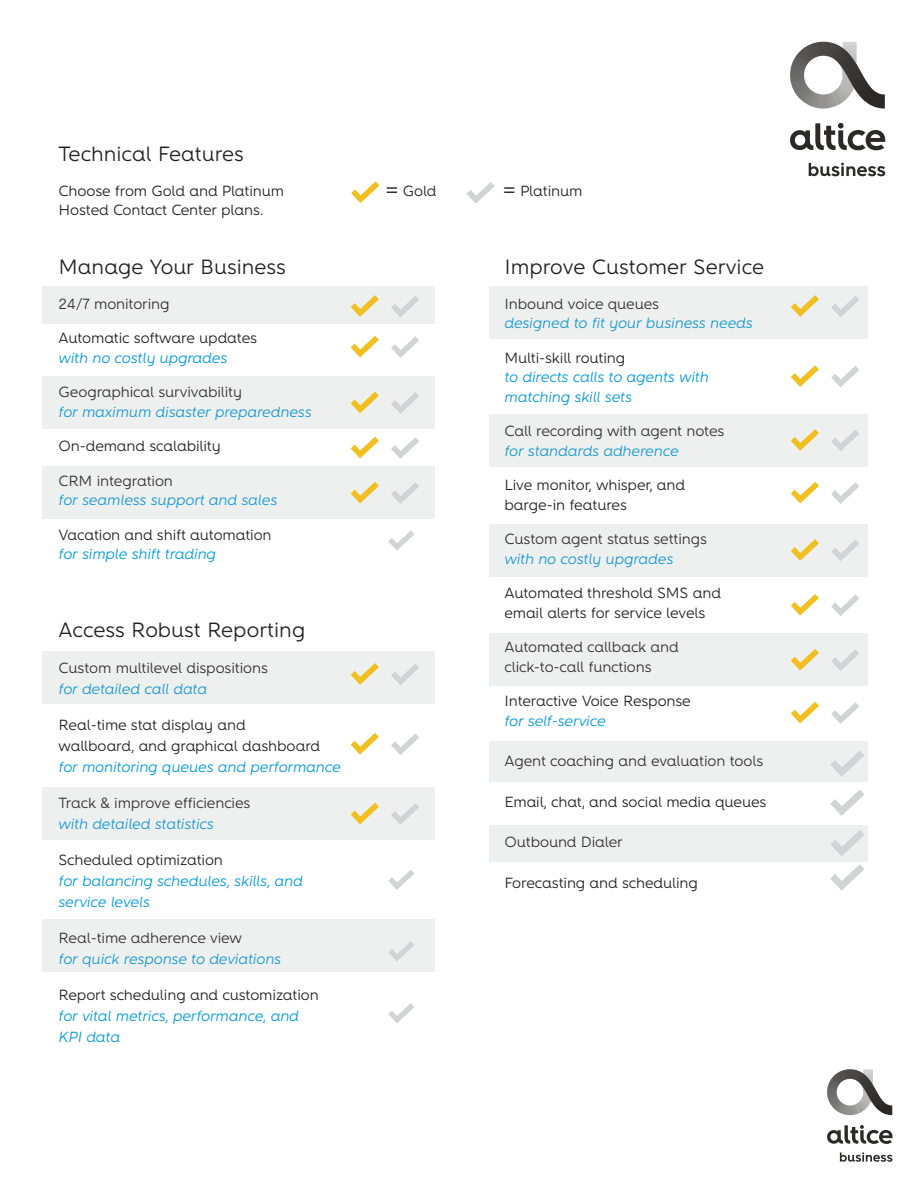
<style>
.page{position:relative;width:918px;height:1188px;background:#fff}
.page>*{position:absolute;margin:0;border:0;box-sizing:border-box;transform-origin:0 0}
.t1{font:21px "Altice";color:#231f20}
.t2{font:15px/19.5px "Altice";letter-spacing:-.01em;color:#231f20}
.t3{font:italic 15px/21px "Altice";letter-spacing:-.01em;color:#009bdf}
.s1{font-size:21px}
</style>
<div class="page">
<div style="left:43px;top:286px;width:392px;height:38px;background:#eeefef"></div>
<div style="left:43px;top:376px;width:392px;height:53px;background:#eeefef"></div>
<div style="left:489px;top:286px;width:379px;height:53px;background:#eeefef"></div>
<div style="left:489px;top:414px;width:379px;height:53px;background:#eeefef"></div>
<div style="left:489px;top:524px;width:379px;height:53px;background:#eeefef"></div>
<div style="left:489px;top:634px;width:379px;height:52px;background:#eeefef"></div>
<div style="left:489px;top:741px;width:379px;height:41px;background:#eeefef"></div>
<div style="left:489px;top:825px;width:379px;height:36px;background:#eeefef"></div>
<div style="left:43px;top:466px;width:392px;height:53px;background:#eeefef"></div>
<div style="left:43px;top:651px;width:392px;height:53px;background:#eeefef"></div>
<div style="left:43px;top:787px;width:392px;height:53px;background:#eeefef"></div>
<div style="left:43px;top:919px;width:392px;height:53px;background:#eeefef"></div>
<svg style="left:351px;top:295px;width:28px;height:22px"></svg>
<svg style="left:391px;top:296px;width:28px;height:21px"></svg>
<svg style="left:791px;top:295px;width:28px;height:22px"></svg>
<svg style="left:831px;top:296px;width:28px;height:21px"></svg>
<svg style="left:791px;top:365px;width:28px;height:22px"></svg>
<svg style="left:831px;top:366px;width:28px;height:21px"></svg>
<svg style="left:791px;top:429px;width:28px;height:22px"></svg>
<svg style="left:831px;top:430px;width:28px;height:21px"></svg>
<svg style="left:791px;top:482px;width:28px;height:21px"></svg>
<svg style="left:831px;top:482px;width:28px;height:22px"></svg>
<svg style="left:791px;top:539px;width:28px;height:22px"></svg>
<svg style="left:831px;top:540px;width:28px;height:21px"></svg>
<svg style="left:791px;top:594px;width:28px;height:22px"></svg>
<svg style="left:831px;top:594px;width:28px;height:22px"></svg>
<svg style="left:791px;top:649px;width:28px;height:22px"></svg>
<svg style="left:831px;top:649px;width:28px;height:22px"></svg>
<svg style="left:791px;top:702px;width:28px;height:21px"></svg>
<svg style="left:831px;top:702px;width:28px;height:22px"></svg>
<svg style="left:351px;top:181px;width:28px;height:22px"></svg>
<svg style="left:466px;top:182px;width:29px;height:22px"></svg>
<svg style="left:351px;top:336px;width:28px;height:21px"></svg>
<svg style="left:391px;top:336px;width:28px;height:22px"></svg>
<svg style="left:351px;top:392px;width:28px;height:21px"></svg>
<svg style="left:391px;top:392px;width:28px;height:22px"></svg>
<svg style="left:351px;top:437px;width:28px;height:21px"></svg>
<svg style="left:391px;top:437px;width:28px;height:22px"></svg>
<svg style="left:351px;top:482px;width:28px;height:21px"></svg>
<svg style="left:391px;top:482px;width:28px;height:22px"></svg>
<svg style="left:351px;top:663px;width:28px;height:22px"></svg>
<svg style="left:391px;top:664px;width:28px;height:21px"></svg>
<svg style="left:351px;top:733px;width:28px;height:22px"></svg>
<svg style="left:391px;top:733px;width:28px;height:22px"></svg>
<svg style="left:351px;top:803px;width:28px;height:21px"></svg>
<svg style="left:391px;top:803px;width:28px;height:22px"></svg>
<svg style="left:388px;top:530px;width:26px;height:21px"></svg>
<svg style="left:388px;top:870px;width:26px;height:20px"></svg>
<svg style="left:830px;top:864px;width:34px;height:27px"></svg>
<svg style="left:830px;top:830px;width:34px;height:26px"></svg>
<svg style="left:830px;top:790px;width:35px;height:26px"></svg>
<svg style="left:830px;top:751px;width:34px;height:26px"></svg>
<svg style="left:388px;top:1003px;width:26px;height:20px"></svg>
<svg style="left:388px;top:942px;width:26px;height:19px"></svg>
<svg style="left:790px;top:123px;width:95px;height:27px"></svg>
<svg style="left:790px;top:42px;width:95px;height:67px"></svg>
<svg style="left:809px;top:163px;width:76px;height:13px"></svg>
<svg style="left:827px;top:1125px;width:66px;height:19px"></svg>
<svg style="left:827px;top:1069px;width:65px;height:46px"></svg>
<svg style="left:840px;top:1152px;width:53px;height:10px"></svg>
<h1 class="t1" style="left:58px;top:142px;width:187px">Technical Features</h1>
<p class="t2" style="left:58px;top:181px;width:227px">Choose from Gold and Platinum<br>Hosted Contact Center plans.</p>
<p class="t2" style="left:385px;top:181px;width:53px"><span class="s1">=</span> Gold</p>
<p class="t2" style="left:503px;top:181px;width:81px"><span class="s1">=</span> Platinum</p>
<h1 class="t1" style="left:58px;top:254px;width:229px">Manage Your Business</h1>
<p class="t2" style="left:58px;top:293px;width:113px">24/7 monitoring</p>
<p class="t2" style="left:58px;top:328px;width:200px">Automatic software updates</p>
<p class="t3" style="left:58px;top:347px;width:170px">with no costly upgrades</p>
<p class="t2" style="left:58px;top:382px;width:185px">Geographical survivability</p>
<p class="t3" style="left:58px;top:401px;width:255px">for maximum disaster preparedness</p>
<p class="t2" style="left:58px;top:436px;width:164px">On-demand scalability</p>
<p class="t2" style="left:58px;top:470px;width:116px">CRM integration</p>
<p class="t3" style="left:58px;top:489px;width:220px">for seamless support and sales</p>
<p class="t2" style="left:58px;top:524px;width:215px">Vacation and shift automation</p>
<p class="t3" style="left:58px;top:543px;width:159px">for simple shift trading</p>
<h1 class="t1" style="left:58px;top:617px;width:248px">Access Robust Reporting</h1>
<p class="t2" style="left:58px;top:658px;width:211px">Custom multilevel dispositions</p>
<p class="t3" style="left:58px;top:678px;width:150px">for detailed call data</p>
<p class="t2" style="left:58px;top:714px;width:263px;line-height:21px">Real-time stat display and wallboard, and graphical dashboard</p>
<p class="t3" style="left:58px;top:756px;width:284px">for monitoring queues and performance</p>
<p class="t2" style="left:58px;top:793px;width:193px">Track &amp; improve efficiencies</p>
<p class="t3" style="left:58px;top:813px;width:157px">with detailed statistics</p>
<p class="t2" style="left:58px;top:850px;width:166px">Scheduled optimization</p>
<p class="t3" style="left:58px;top:870px;width:246px">for balancing schedules, skills, and service levels</p>
<p class="t2" style="left:58px;top:928px;width:185px">Real-time adherence view</p>
<p class="t3" style="left:58px;top:948px;width:224px">for quick response to deviations</p>
<p class="t2" style="left:58px;top:985px;width:262px">Report scheduling and customization</p>
<p class="t3" style="left:58px;top:1005px;width:242px">for vital metrics, performance, and<br>KPI data</p>
<h1 class="t1" style="left:504px;top:254px;width:261px">Improve Customer Service</h1>
<p class="t2" style="left:504px;top:293px;width:156px">Inbound voice queues</p>
<p class="t3" style="left:504px;top:312px;width:250px">designed to fit your business needs</p>
<p class="t2" style="left:504px;top:347px;width:122px">Multi-skill routing</p>
<p class="t3" style="left:504px;top:367px;width:206px;line-height:19.5px">to directs calls to agents with matching skill sets</p>
<p class="t2" style="left:504px;top:421px;width:222px">Call recording with agent notes</p>
<p class="t3" style="left:504px;top:440px;width:176px">for standards adherence</p>
<p class="t2" style="left:504px;top:475px;width:182px">Live monitor, whisper, and barge-in features</p>
<p class="t2" style="left:504px;top:529px;width:204px">Custom agent status settings</p>
<p class="t3" style="left:504px;top:548px;width:170px">with no costly upgrades</p>
<p class="t2" style="left:504px;top:583px;width:218px">Automated threshold SMS and email alerts for service levels</p>
<p class="t2" style="left:504px;top:637px;width:176px">Automated callback and click-to-call functions</p>
<p class="t2" style="left:504px;top:691px;width:188px">Interactive Voice Response</p>
<p class="t3" style="left:504px;top:710px;width:103px">for self-service</p>
<p class="t2" style="left:504px;top:751px;width:260px">Agent coaching and evaluation tools</p>
<p class="t2" style="left:504px;top:791px;width:263px">Email, chat, and social media queues</p>
<p class="t2" style="left:504px;top:832px;width:120px">Outbound Dialer</p>
<p class="t2" style="left:504px;top:872px;width:195px">Forecasting and scheduling</p>
</div>
